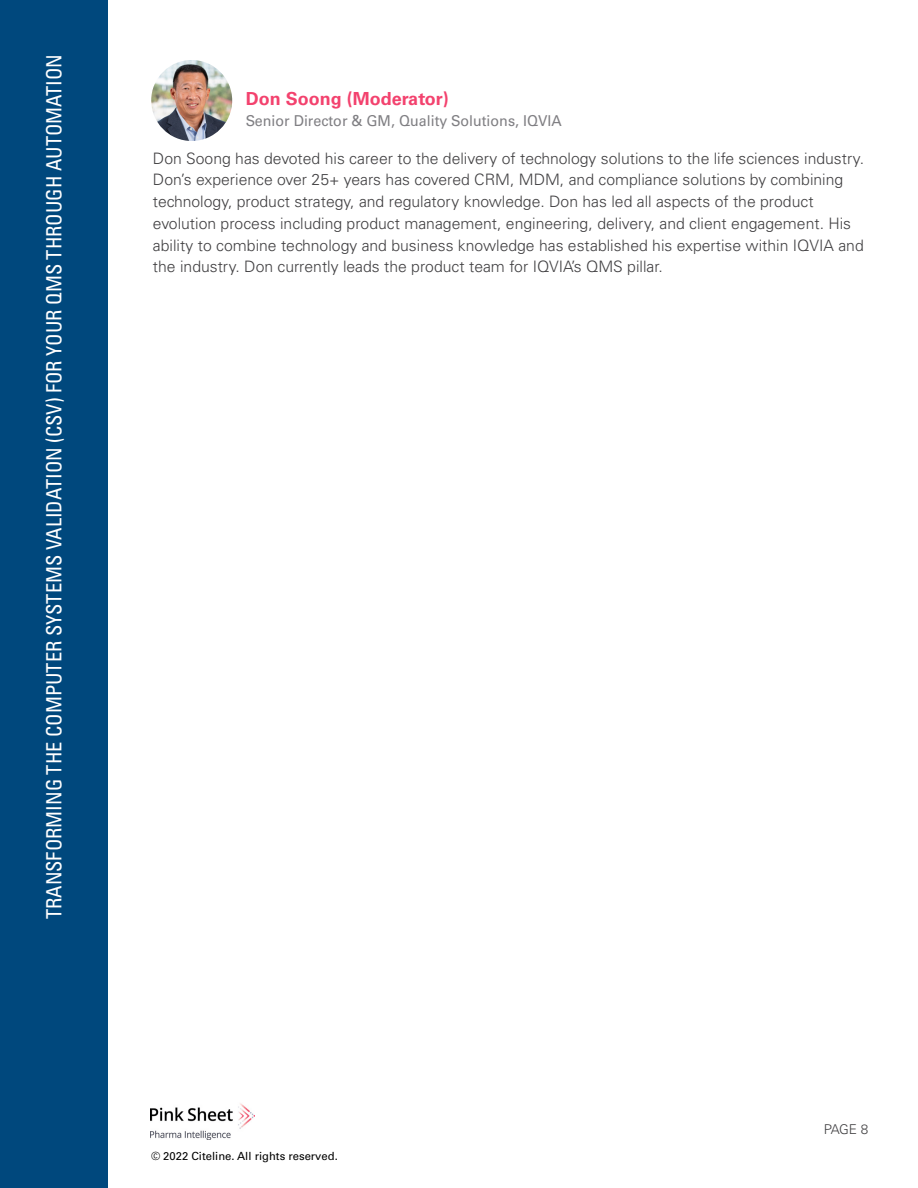
<style>
.page{position:relative;width:918px;height:1188px;background:#fff}
.page>*{position:absolute;margin:0;border:0;box-sizing:border-box;transform-origin:0 0}
.t1{font:condensed 21px "Univers LT Std";color:#fff}
.t2{font:700 18px "Univers LT Std";color:#f3426e}
.t3{font:300 15.75px/21.8px "Univers LT Std";color:#414042}
.t4{font:15px "Univers LT Std";color:#807f83;scale:.95 1}
.t5{font:300 13.5px "Univers LT Std";color:#414042}
.t6{font:11.25px "Univers LT Std";color:#000}
</style>
<div class="page">
<div style="left:0;top:0;width:108px;height:1188px;background:#00487d"></div>
<img style="left:150px;top:1103px;width:104px;height:36px">
<img style="left:151px;top:60px;width:81px;height:81px;border-radius:40px">
<h1 class="t1" style="left:41px;top:919px;width:867px;rotate:-90deg">TRANSFORMING THE COMPUTER SYSTEMS VALIDATION (CSV) FOR YOUR QMS THROUGH AUTOMATION</h1>
<p class="t2" style="left:246px;top:88px;width:205px">Don Soong (Moderator)</p>
<p class="t4" style="left:246px;top:111px;width:334px">Senior Director &amp; GM, Quality Solutions, IQVIA</p>
<p class="t3" style="left:153px;top:147px;width:713px">Don Soong has devoted his career to the delivery of technology solutions to the life sciences industry.<br>Don’s experience over 25+ years has covered CRM, MDM, and compliance solutions by combining technology, product strategy, and regulatory knowledge. Don has led all aspects of the product evolution process including product management, engineering, delivery, and client engagement. His ability to combine technology and business knowledge has established his expertise within IQVIA and the industry. Don currently leads the product team for IQVIA’s QMS pillar.</p>
<p class="t6" style="left:151px;top:1150px;width:188px">© 2022 Citeline. All rights reserved.</p>
<p class="t5" style="left:824px;top:1121px;width:46px">PAGE 8</p>
</div>
